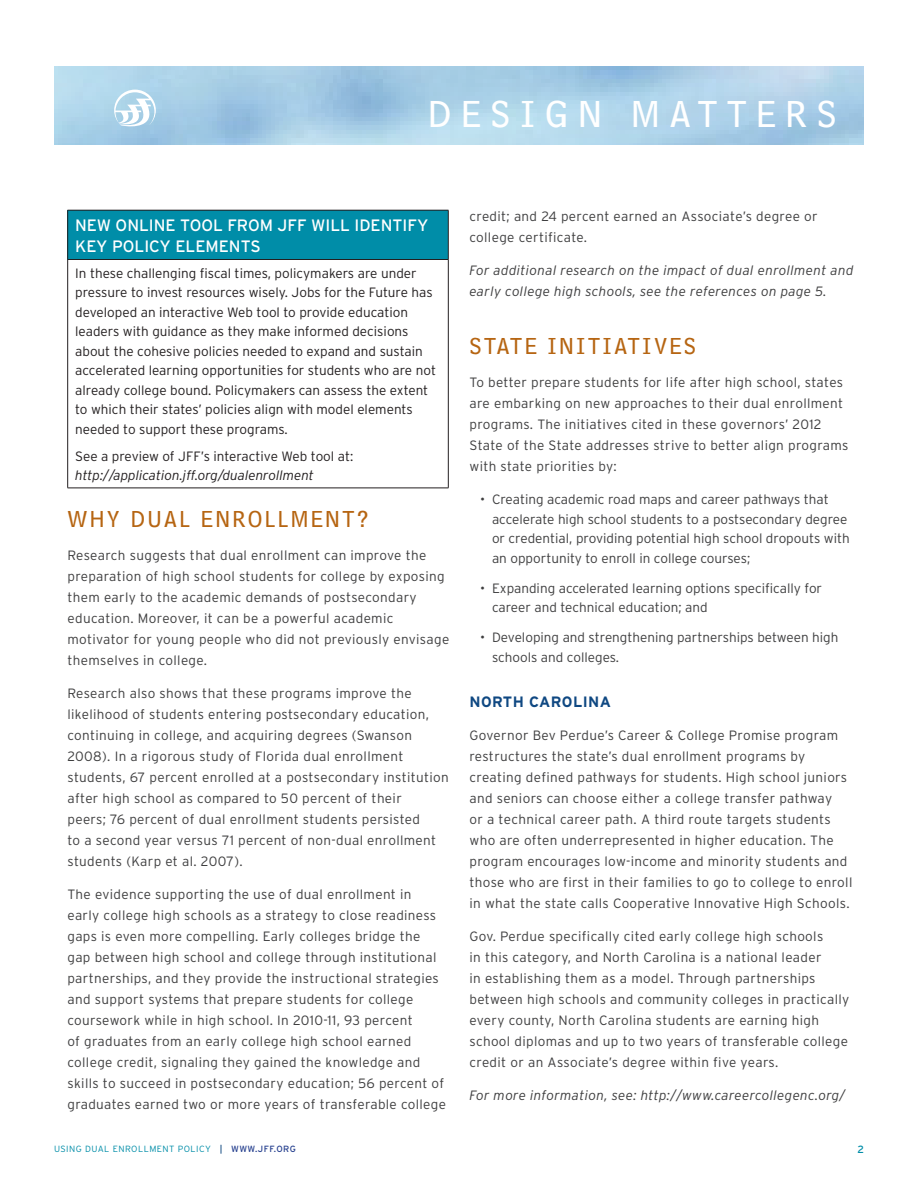
<style>
.page{position:relative;width:918px;height:1188px;background:#fff}
.page>*{position:absolute;margin:0;border:0;box-sizing:border-box;transform-origin:0 0}
.t1{font:39px "Bell Centennial Sub Caption";letter-spacing:.25em;color:#fff}
.header_2{font:24px "Bell Centennial Sub Caption";letter-spacing:.1em;color:#b66512}
.table_title{font:16.5px/21px "Interstate";color:#fff}
.copy{font:700 15px "Interstate";letter-spacing:.025em;color:#0f4882}
.copy-2{font:300 13.5px/21px "Interstate";letter-spacing:.025em;color:#3e3e3f}
.table_copy{font:300 13.5px/19.5px "Interstate";color:#231f20}
.copy-3{font:300 13.5px/19.5px "Interstate";color:#3e3e3f}
.copy-4{font:italic 300 13.5px/21px "Interstate";letter-spacing:.025em;color:#3e3e3f}
.table_copy-2{font:italic 300 13.5px/19.5px "Interstate";color:#231f20}
.t2{font:10.5px "Interstate";color:#008da8}
.t3{font:300 9px "Interstate";letter-spacing:.05em;color:#008da8}
.s1{font-style:normal}
.s2{font-weight:400;color:#003d78}
.s3{font-weight:400;color:#253f8e}
</style>
<div class="page">
<svg style="left:114px;top:90px;width:42px;height:38px"></svg>
<div style="left:68px;top:210px;width:380px;height:50px;background:#008da8"></div>
<hr style="left:68px;top:210px;width:380px;height:1px;background:#231f20">
<hr style="left:67px;top:210px;width:1px;height:49px;background:#231f20">
<hr style="left:448px;top:210px;width:1px;height:49px;background:#231f20">
<hr style="left:68px;top:259px;width:380px;height:1px;background:#231f20">
<hr style="left:67px;top:260px;width:1px;height:228px;background:#231f20">
<hr style="left:448px;top:260px;width:1px;height:228px;background:#231f20">
<hr style="left:68px;top:488px;width:380px;height:1px;background:#231f20">
<h1 class="t1" style="left:428px;top:91px;width:410px">DESIGN MATTERS</h1>
<p class="table_title" style="left:75px;top:215px;width:355px">NEW ONLINE TOOL FROM JFF WILL IDENTIFY<br>KEY POLICY ELEMENTS</p>
<p class="table_copy" style="left:75px;top:263px;width:362px">In these challenging fiscal times, policymakers are under pressure to invest resources wisely. Jobs for the Future has developed an interactive Web tool to provide education leaders with guidance as they make informed decisions about the cohesive policies needed to expand and sustain accelerated learning opportunities for students who are not already college bound. Policymakers can assess the extent to which their states’ policies align with model elements needed to support these programs.</p>
<p class="table_copy-2" style="left:75px;top:446px;width:280px"><span class="s1">See a preview of JFF’s interactive Web tool at: </span>http://application.jff.org/dualenrollment</p>
<p class="header_2" style="left:68px;top:504px;width:303px">WHY DUAL ENROLLMENT?</p>
<p class="copy-2" style="left:68px;top:544px;width:383px">Research suggests that dual enrollment can improve the preparation of high school students for college by exposing them early to the academic demands of postsecondary education. Moreover, it can be a powerful academic motivator for young people who did not previously envisage themselves in college.</p>
<p class="copy-2" style="left:68px;top:682px;width:383px">Research also shows that these programs improve the likelihood of students entering postsecondary education, continuing in college, and acquiring degrees (Swanson 2008). In a rigorous study of Florida dual enrollment students, 67 percent enrolled at a postsecondary institution after high school as compared to 50 percent of their<br>peers; 76 percent of dual enrollment students persisted<br>to a second year versus 71 percent of non-dual enrollment students (Karp et al. 2007).</p>
<p class="copy-2" style="left:68px;top:883px;width:380px">The evidence supporting the use of dual enrollment in early college high schools as a strategy to close readiness gaps is even more compelling. Early colleges bridge the gap between high school and college through institutional partnerships, and they provide the instructional strategies and support systems that prepare students for college coursework while in high school. In 2010-11, 93 percent<br>of graduates from an early college high school earned college credit, signaling they gained the knowledge and skills to succeed in postsecondary education; 56 percent of graduates earned two or more years of transferable college</p>
<p class="copy-2" style="left:470px;top:206px;width:350px">credit; and 24 percent earned an Associate’s degree or college certificate.</p>
<p class="copy-4" style="left:470px;top:260px;width:386px">For additional research on the impact of dual enrollment and early college high schools, see the references on page 5.</p>
<p class="header_2" style="left:470px;top:332px;width:228px">STATE INITIATIVES</p>
<p class="copy-2" style="left:470px;top:372px;width:380px">To better prepare students for life after high school, states are embarking on new approaches to their dual enrollment programs. The initiatives cited in these governors’ 2012<br>State of the State addresses strive to better align programs with state priorities by:</p>
<p class="copy-3" style="left:492px;top:490px;width:359px;text-indent:-12px">• Creating academic road maps and career pathways that accelerate high school students to a postsecondary degree or credential, providing potential high school dropouts with an opportunity to enroll in college courses;</p>
<p class="copy-3" style="left:492px;top:578px;width:332px;text-indent:-12px">• Expanding accelerated learning options specifically for career and technical education; and</p>
<p class="copy-3" style="left:492px;top:628px;width:348px;text-indent:-12px">• Developing and strengthening partnerships between high schools and colleges.</p>
<p class="copy" style="left:470px;top:693px;width:143px">NORTH CAROLINA</p>
<p class="copy-2" style="left:470px;top:725px;width:384px">Governor Bev Perdue’s Career &amp; College Promise program restructures the state’s dual enrollment programs by creating defined pathways for students. High school juniors and seniors can choose either a college transfer pathway<br>or a technical career path. A third route targets students who are often underrepresented in higher education. The program encourages low-income and minority students and those who are first in their families to go to college to enroll in what the state calls Cooperative Innovative High Schools.</p>
<p class="copy-2" style="left:470px;top:926px;width:381px">Gov. Perdue specifically cited early college high schools<br>in this category, and North Carolina is a national leader<br>in establishing them as a model. Through partnerships between high schools and community colleges in practically every county, North Carolina students are earning high school diplomas and up to two years of transferable college credit or an Associate’s degree within five years.</p>
<p class="copy-4" style="left:470px;top:1085px;width:377px">For more information, see: http://www.careercollegenc.org/</p>
<p class="t3" style="left:54px;top:1144px;width:243px">USING DUAL ENROLLMENT POLICY <span class="s2">|</span> <span class="s3">WWW.JFF.ORG</span></p>
<p class="t2" style="left:857px;top:1143px;width:8px">2</p>
</div>
